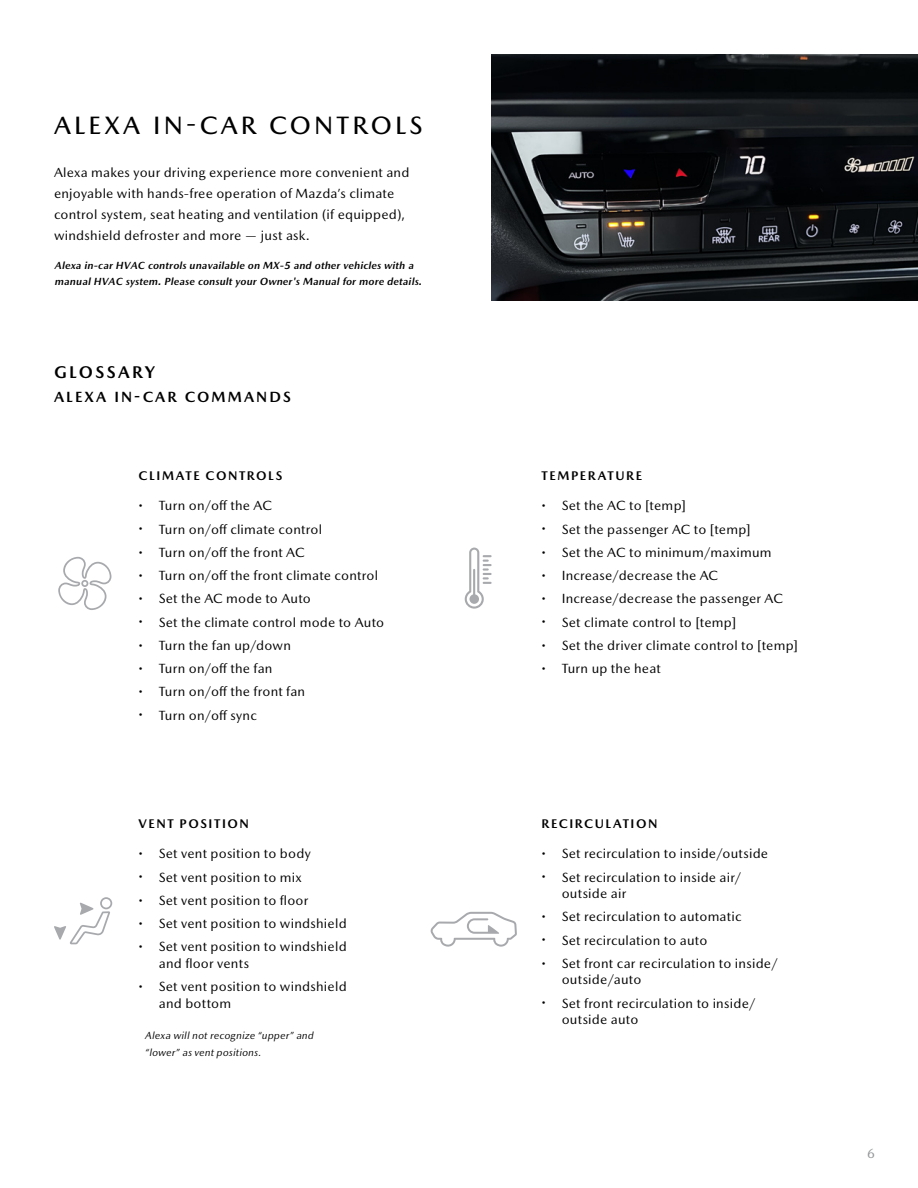
<style>
.page{position:relative;width:918px;height:1188px;background:#fff}
.page>*{position:absolute;margin:0;border:0;box-sizing:border-box;transform-origin:0 0}
.t1{font:500 25.5px "Mazda Type";letter-spacing:.125em;color:#000}
.t2{font:700 17.25px "Mazda Type";letter-spacing:.14em;color:#000}
.t3{font:700 15px "Mazda Type";letter-spacing:.14em;color:#000}
.t4{font:13.5px/16.5px "Mazda Type";letter-spacing:.015em;color:#000}
.t5{font:13.5px "Mazda Type";color:#939598}
.t6{font:700 12.75px "Mazda Type";letter-spacing:.12em;color:#000}
.t7{font:italic 700 10.5px/16.5px "Mazda Type";letter-spacing:.02em;color:#000}
.t8{font:italic 10.5px/16.5px "Mazda Type";letter-spacing:.025em;color:#000}
</style>
<div class="page">
<img style="left:492px;top:54px;width:426px;height:246px">
<svg style="left:58px;top:557px;width:53px;height:53px"></svg>
<svg style="left:465px;top:548px;width:27px;height:61px"></svg>
<svg style="left:54px;top:897px;width:58px;height:47px"></svg>
<svg style="left:430px;top:912px;width:87px;height:35px"></svg>
<h1 class="t1" style="left:54px;top:110px;width:370px">ALEXA IN-CAR CONTROLS</h1>
<p class="t4" style="left:54px;top:162px;width:357px;line-height:21px">Alexa makes your driving experience more convenient and enjoyable with hands-free operation of Mazda’s climate control system, seat heating and ventilation (if equipped), windshield defroster and more — just ask.</p>
<p class="t7" style="left:55px;top:257px;width:369px">Alexa in-car HVAC controls unavailable on MX-5 and other vehicles with a manual HVAC system. Please consult your Owner's Manual for more details.</p>
<p class="t2" style="left:54px;top:361px;width:103px">GLOSSARY</p>
<p class="t3" style="left:54px;top:388px;width:239px">ALEXA IN-CAR COMMANDS</p>
<p class="t6" style="left:139px;top:468px;width:145px">CLIMATE CONTROLS</p>
<p class="t4" style="left:139px;top:498px;width:135px"><sup>•</sup> Turn on/off the AC</p>
<p class="t4" style="left:139px;top:521px;width:185px"><sup>•</sup> Turn on/off climate control</p>
<p class="t4" style="left:139px;top:544px;width:168px"><sup>•</sup> Turn on/off the front AC</p>
<p class="t4" style="left:139px;top:567px;width:241px"><sup>•</sup> Turn on/off the front climate control</p>
<p class="t4" style="left:139px;top:591px;width:174px"><sup>•</sup> Set the AC mode to Auto</p>
<p class="t4" style="left:139px;top:614px;width:247px"><sup>•</sup> Set the climate control mode to Auto</p>
<p class="t4" style="left:139px;top:637px;width:154px"><sup>•</sup> Turn the fan up/down</p>
<p class="t4" style="left:139px;top:660px;width:135px"><sup>•</sup> Turn on/off the fan</p>
<p class="t4" style="left:139px;top:684px;width:168px"><sup>•</sup> Turn on/off the front fan</p>
<p class="t4" style="left:139px;top:707px;width:120px"><sup>•</sup> Turn on/off sync</p>
<p class="t6" style="left:139px;top:816px;width:112px">VENT POSITION</p>
<p class="t4" style="left:139px;top:846px;width:174px"><sup>•</sup> Set vent position to body</p>
<p class="t4" style="left:139px;top:869px;width:165px"><sup>•</sup> Set vent position to mix</p>
<p class="t4" style="left:139px;top:892px;width:171px"><sup>•</sup> Set vent position to floor</p>
<p class="t4" style="left:139px;top:915px;width:210px"><sup>•</sup> Set vent position to windshield</p>
<p class="t4" style="left:159px;top:939px;width:189px;text-indent:-20px"><sup>•</sup> Set vent position to windshield and floor vents</p>
<p class="t4" style="left:159px;top:978px;width:189px;text-indent:-20px"><sup>•</sup> Set vent position to windshield and bottom</p>
<p class="t8" style="left:145px;top:1028px;width:170px">Alexa will not recognize “upper” and “lower” as vent positions.</p>
<p class="t6" style="left:541px;top:468px;width:102px">TEMPERATURE</p>
<p class="t4" style="left:541px;top:498px;width:146px"><sup>•</sup> Set the AC to [temp]</p>
<p class="t4" style="left:541px;top:521px;width:211px"><sup>•</sup> Set the passenger AC to [temp]</p>
<p class="t4" style="left:541px;top:544px;width:232px"><sup>•</sup> Set the AC to minimum/maximum</p>
<p class="t4" style="left:541px;top:567px;width:178px"><sup>•</sup> Increase/decrease the AC</p>
<p class="t4" style="left:541px;top:591px;width:243px"><sup>•</sup> Increase/decrease the passenger AC</p>
<p class="t4" style="left:541px;top:614px;width:196px"><sup>•</sup> Set climate control to [temp]</p>
<p class="t4" style="left:541px;top:637px;width:258px"><sup>•</sup> Set the driver climate control to [temp]</p>
<p class="t4" style="left:541px;top:660px;width:121px"><sup>•</sup> Turn up the heat</p>
<p class="t6" style="left:541px;top:816px;width:118px">RECIRCULATION</p>
<p class="t4" style="left:541px;top:846px;width:228px"><sup>•</sup> Set recirculation to inside/outside</p>
<p class="t4" style="left:562px;top:869px;width:182px;text-indent:-20px"><sup>•</sup> Set recirculation to inside air/ outside air</p>
<p class="t4" style="left:541px;top:909px;width:202px"><sup>•</sup> Set recirculation to automatic</p>
<p class="t4" style="left:541px;top:932px;width:168px"><sup>•</sup> Set recirculation to auto</p>
<p class="t4" style="left:562px;top:955px;width:218px;text-indent:-20px"><sup>•</sup> Set front car recirculation to inside/ outside/auto</p>
<p class="t4" style="left:562px;top:995px;width:196px;text-indent:-20px"><sup>•</sup> Set front recirculation to inside/ outside auto</p>
<p class="t5" style="left:867px;top:1145px;width:9px">6</p>
</div>
